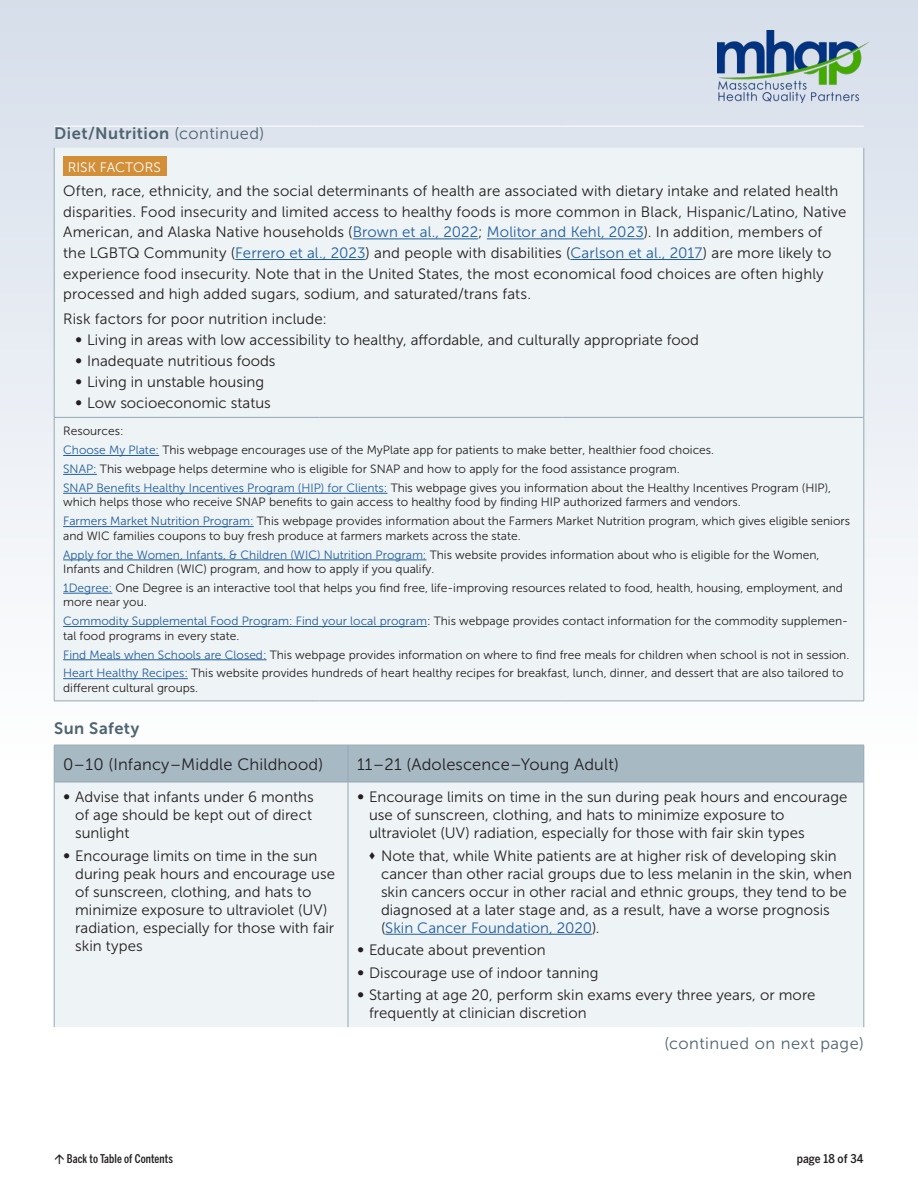
<style>
.page{position:relative;width:918px;height:1188px;background:#fff}
.page>*{position:absolute;margin:0;border:0;box-sizing:border-box;transform-origin:0 0}
.t1{font:16.5px "Museo Sans 300";letter-spacing:.01em;color:#231f20}
.t2{font:16.5px "Museo Sans 700";letter-spacing:.025em;color:#4e6470}
.t3{font:16.5px "Museo Sans 300";letter-spacing:.03em;color:#4e6470}
.t4{font:15px/18px "Museo Sans 300";letter-spacing:.005em;color:#231f20}
.t5{font:13.65px "Museo Sans 300";letter-spacing:.01em;color:#fff}
.t6{font:12px/18.9px "Museo Sans 300";color:#231f20}
.t7{font:500 12px "Benton Sans Comp";letter-spacing:.01em;color:#231f20}
.t8{font:500 12px "Benton Sans Cond";letter-spacing:.005em;color:#231f20}
.s1{font-family:"Museo Sans 300"}
.s2{color:#215e9e}
.s3{font-size:18px}
</style>
<div class="page">
<div style="left:0;top:0;width:918px;height:825px;background:linear-gradient(to bottom,#d6deea,#fff)"></div>
<img style="left:718px;top:30px;width:151px;height:72px">
<div style="left:55px;top:148px;width:809px;height:553px;background:#eef3f5"></div>
<hr style="left:54px;top:148px;width:1px;height:269px;background:#95a9b4">
<hr style="left:864px;top:148px;width:1px;height:269px;background:#95a9b4">
<hr style="left:54px;top:418px;width:1px;height:283px;background:#95a9b4">
<hr style="left:864px;top:418px;width:1px;height:283px;background:#95a9b4">
<hr style="left:54px;top:701px;width:266px;height:1px;background:#95a9b4">
<hr style="left:320px;top:701px;width:242px;height:1px;background:#95a9b4">
<hr style="left:562px;top:701px;width:302px;height:1px;background:#95a9b4">
<hr style="left:54px;top:417px;width:266px;height:1px;background:#95a9b4">
<hr style="left:320px;top:417px;width:242px;height:1px;background:#95a9b4">
<hr style="left:562px;top:417px;width:302px;height:1px;background:#95a9b4">
<hr style="left:54px;top:126px;width:266px;height:1px;background:#fff">
<hr style="left:320px;top:126px;width:242px;height:1px;background:#fff">
<hr style="left:562px;top:126px;width:302px;height:1px;background:#fff">
<hr style="left:353px;top:239px;width:125px;height:1px;background:#215e9e">
<hr style="left:487px;top:239px;width:157px;height:1px;background:#215e9e">
<hr style="left:235px;top:259px;width:131px;height:1px;background:#215e9e">
<hr style="left:570px;top:259px;width:133px;height:1px;background:#215e9e">
<div style="left:63px;top:157px;width:103px;height:19px;background:#d38f38"></div>
<hr style="left:63px;top:455px;width:96px;height:1px;background:#215e9e">
<hr style="left:63px;top:474px;width:34px;height:1px;background:#215e9e">
<hr style="left:63px;top:493px;width:324px;height:1px;background:#215e9e">
<hr style="left:63px;top:526px;width:191px;height:1px;background:#215e9e">
<hr style="left:63px;top:560px;width:364px;height:1px;background:#215e9e">
<hr style="left:63px;top:593px;width:49px;height:1px;background:#215e9e">
<hr style="left:63px;top:626px;width:364px;height:1px;background:#215e9e">
<hr style="left:63px;top:659px;width:204px;height:1px;background:#215e9e">
<hr style="left:63px;top:678px;width:125px;height:1px;background:#215e9e">
<div style="left:55px;top:746px;width:809px;height:36px;background:#a7b9c3"></div>
<div style="left:55px;top:783px;width:809px;height:244px;background:#eef3f5"></div>
<hr style="left:54px;top:782px;width:294px;height:1px;background:#95a9b4">
<hr style="left:54px;top:782px;width:1px;height:245px;background:#95a9b4">
<hr style="left:348px;top:782px;width:516px;height:1px;background:#95a9b4">
<hr style="left:348px;top:745px;width:1px;height:37px;background:#95a9b4">
<hr style="left:864px;top:745px;width:1px;height:37px;background:#95a9b4">
<hr style="left:348px;top:782px;width:1px;height:245px;background:#95a9b4">
<hr style="left:864px;top:782px;width:1px;height:245px;background:#95a9b4">
<hr style="left:54px;top:745px;width:294px;height:1px;background:#95a9b4">
<hr style="left:54px;top:745px;width:1px;height:37px;background:#95a9b4">
<hr style="left:348px;top:745px;width:516px;height:1px;background:#95a9b4">
<hr style="left:385px;top:934px;width:207px;height:1px;background:#215e9e">
<p class="t2" style="left:54px;top:124px;width:212px">Diet/Nutrition <span class="s1">(continued)</span></p>
<p class="t5" style="left:68px;top:159px;width:95px">RISK FACTORS</p>
<p class="t4" style="left:63px;top:181px;width:785px;line-height:20.7px">Often, race, ethnicity, and the social determinants of health are associated with dietary intake and related health disparities. Food insecurity and limited access to healthy foods is more common in Black, Hispanic/Latino, Native American, and Alaska Native households (<span class="s2">Brown et al., 2022</span>; <span class="s2">Molitor and Kehl, 2023</span>). In addition, members of the LGBTQ Community (<span class="s2">Ferrero et al., 2023</span>) and people with disabilities (<span class="s2">Carlson et al., 2017</span>) are more likely to experience food insecurity. Note that in the United States, the most economical food choices are often highly processed and high added sugars, sodium, and saturated/trans fats.</p>
<p class="t4" style="left:63px;top:310px;width:265px">Risk factors for poor nutrition include:</p>
<p class="t4" style="left:75px;top:331px;width:625px"><span class="s3">•</span> Living in areas with low accessibility to healthy, affordable, and culturally appropriate food</p>
<p class="t4" style="left:75px;top:352px;width:202px"><span class="s3">•</span> Inadequate nutritious foods</p>
<p class="t4" style="left:75px;top:373px;width:190px"><span class="s3">•</span> Living in unstable housing</p>
<p class="t4" style="left:75px;top:394px;width:197px"><span class="s3">•</span> Low socioeconomic status</p>
<p class="t6" style="left:63px;top:422px;width:770px">Resources:<br><span class="s2">Choose My Plate:</span> This webpage encourages use of the MyPlate app for patients to make better, healthier food choices.<br><span class="s2">SNAP:</span> This webpage helps determine who is eligible for SNAP and how to apply for the food assistance program.<br><span class="s2">SNAP Benefits Healthy Incentives Program (HIP) for Clients:</span> This webpage gives you information about the Healthy Incentives Program (HIP),</p>
<p class="t6" style="left:63px;top:493px;width:788px">which helps those who receive SNAP benefits to gain access to healthy food by finding HIP authorized farmers and vendors.<br><span class="s2">Farmers Market Nutrition Program:</span> This webpage provides information about the Farmers Market Nutrition program, which gives eligible seniors</p>
<p class="t6" style="left:63px;top:526px;width:758px">and WIC families coupons to buy fresh produce at farmers markets across the state.<br><span class="s2">Apply for the Women, Infants, &amp; Children (WIC) Nutrition Program:</span> This website provides information about who is eligible for the Women,</p>
<p class="t6" style="left:63px;top:560px;width:781px">Infants and Children (WIC) program, and how to apply if you qualify.<br><span class="s2">1Degree:</span> One Degree is an interactive tool that helps you find free, life-improving resources related to food, health, housing, employment, and</p>
<p class="t6" style="left:63px;top:593px;width:786px">more near you.<br><span class="s2">Commodity Supplemental Food Program: Find your local program</span>: This webpage provides contact information for the commodity supplemen-</p>
<p class="t6" style="left:63px;top:626px;width:788px">tal food programs in every state.<br><span class="s2">Find Meals when Schools are Closed:</span> This webpage provides information on where to find free meals for children when school is not in session.<br><span class="s2">Heart Healthy Recipes:</span> This website provides hundreds of heart healthy recipes for breakfast, lunch, dinner, and dessert that are also tailored to</p>
<p class="t6" style="left:63px;top:678px;width:136px">different cultural groups.</p>
<p class="t2" style="left:54px;top:719px;width:87px">Sun Safety</p>
<p class="t1" style="left:63px;top:755px;width:261px">0–10 (Infancy–Middle Childhood)</p>
<p class="t1" style="left:357px;top:755px;width:263px">11–21 (Adolescence–Young Adult)</p>
<p class="t4" style="left:75px;top:788px;width:240px;text-align:justify;text-indent:-12px"><span class="s3">•</span> Advise that infants under 6 months of age should be kept out of direct sunlight</p>
<p class="t4" style="left:75px;top:847px;width:261px;text-indent:-12px"><span class="s3">•</span> Encourage limits on time in the sun during peak hours and encourage use of sunscreen, clothing, and hats to minimize exposure to ultraviolet (UV) radiation, especially for those with fair skin types</p>
<p class="t4" style="left:369px;top:788px;width:480px;text-indent:-12px"><span class="s3">•</span> Encourage limits on time in the sun during peak hours and encourage use of sunscreen, clothing, and hats to minimize exposure to ultraviolet (UV) radiation, especially for those with fair skin types</p>
<p class="t4" style="left:381px;top:847px;width:472px;text-indent:-12px">▼ Note that, while White patients are at higher risk of developing skin cancer than other racial groups due to less melanin in the skin, when skin cancers occur in other racial and ethnic groups, they tend to be diagnosed at a later stage and, as a result, have a worse prognosis (<span class="s2">Skin Cancer Foundation, 2020</span>).</p>
<p class="t4" style="left:357px;top:941px;width:190px"><span class="s3">•</span> Educate about prevention</p>
<p class="t4" style="left:357px;top:964px;width:243px"><span class="s3">•</span> Discourage use of indoor tanning</p>
<p class="t4" style="left:369px;top:986px;width:448px;text-indent:-12px"><span class="s3">•</span> Starting at age 20, perform skin exams every three years, or more frequently at clinician discretion</p>
<p class="t3" style="left:664px;top:1034px;width:201px">(continued on next page)</p>
<p class="t7" style="left:67px;top:1152px;width:107px">Back to Table of Contents</p>
<p class="t8" style="left:797px;top:1152px;width:68px">page 18 of 34</p>
</div>
